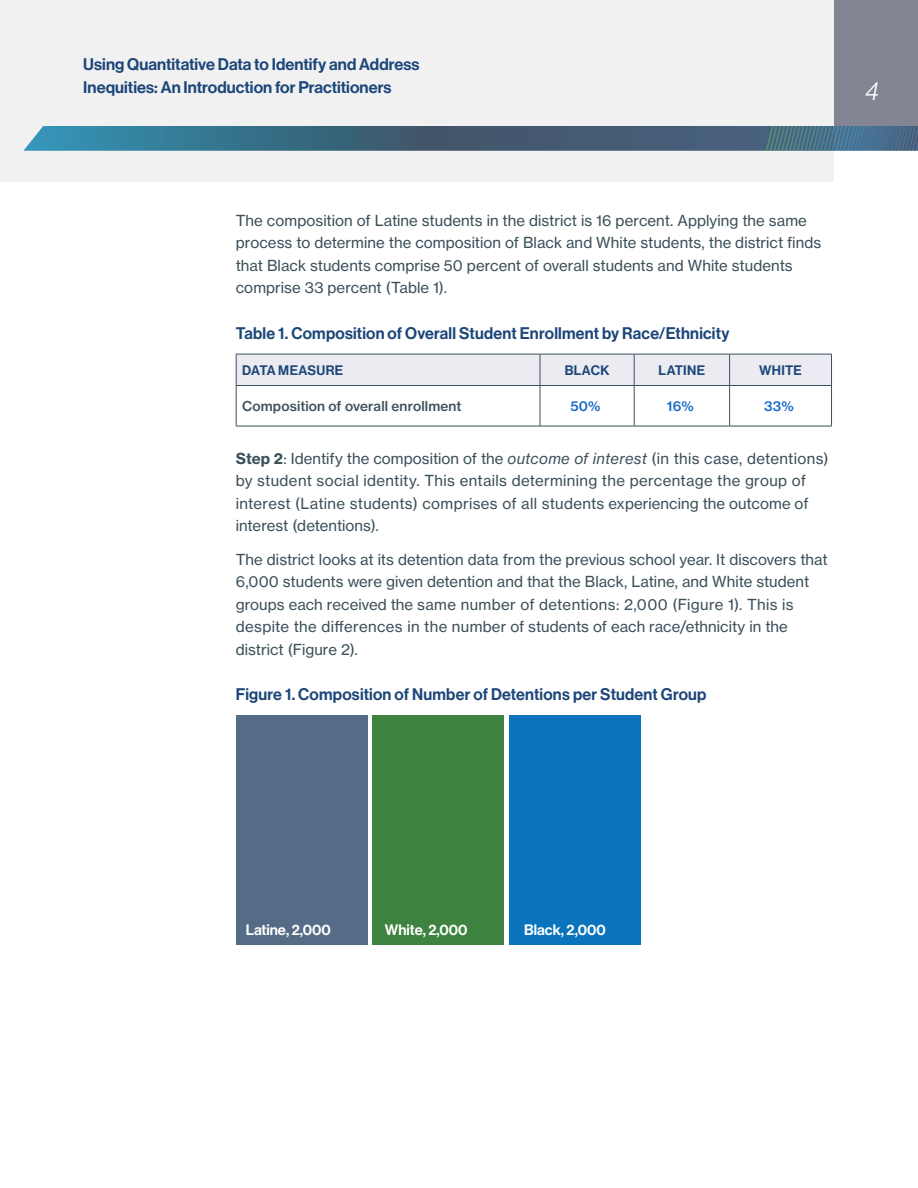
<style>
.page{position:relative;width:918px;height:1188px;background:#fff}
.page>*{position:absolute;margin:0;border:0;box-sizing:border-box;transform-origin:0 0}
.t1{font:25.5px "N Haas Grotesk DS Pro 46 Lt It";color:#fff}
.t2{font:16.5px/22.5px "N Haas Grotesk DS Pro 65 Md";letter-spacing:.005em;color:#1c4679}
.t3{font:15px/22.5px "N Haas Grotesk TX Pro 55 Rg";letter-spacing:.005em;color:#3c505a}
.t4{font:14.85px "N Haas Grotesk DS Pro 65 Md";color:#fff}
.t5{font:13.5px "N Haas Grotesk TX Pro 65 Md";letter-spacing:.01em;color:#3c505a}
.t6{font:13.5px "N Haas Grotesk DS Pro 65 Md";letter-spacing:.03em;color:#1c4679}
.t7{font:13.5px "N Haas Grotesk TX Pro 65 Md";color:#1569c8}
.s1{font-family:"N Haas Grotesk TX Pro 75 Bd"}
.s2{font-family:"N Haas Grotesk TX Pro 56 It"}
</style>
<div class="page">
<div style="left:0;top:0;width:834px;height:182px;background:#f1f1f2"></div>
<svg style="left:23px;top:126px;width:895px;height:25px;background:#436d85"></svg>
<div style="left:834px;top:0;width:84px;height:126px;background:#838593"></div>
<div style="left:237px;top:355px;width:594px;height:30px;background:#ebebf1"></div>
<hr style="left:540px;top:354px;width:1px;height:31px;background:#3c505a">
<hr style="left:634px;top:354px;width:1px;height:31px;background:#3c505a">
<hr style="left:729px;top:354px;width:1px;height:31px;background:#3c505a">
<hr style="left:634px;top:386px;width:1px;height:40px;background:#3c505a">
<hr style="left:729px;top:386px;width:1px;height:40px;background:#3c505a">
<hr style="left:831px;top:386px;width:1px;height:40px;background:#3c505a">
<hr style="left:540px;top:426px;width:94px;height:1px;background:#3c505a">
<hr style="left:634px;top:426px;width:96px;height:1px;background:#3c505a">
<hr style="left:730px;top:426px;width:102px;height:1px;background:#3c505a">
<hr style="left:236px;top:386px;width:1px;height:40px;background:#3c505a">
<hr style="left:540px;top:386px;width:1px;height:40px;background:#3c505a">
<hr style="left:236px;top:426px;width:304px;height:1px;background:#3c505a">
<hr style="left:236px;top:354px;width:304px;height:1px;background:#3c505a">
<hr style="left:236px;top:354px;width:1px;height:31px;background:#3c505a">
<hr style="left:540px;top:354px;width:94px;height:1px;background:#3c505a">
<hr style="left:634px;top:354px;width:96px;height:1px;background:#3c505a">
<hr style="left:730px;top:354px;width:102px;height:1px;background:#3c505a">
<hr style="left:831px;top:354px;width:1px;height:31px;background:#3c505a">
<hr style="left:236px;top:385px;width:304px;height:1px;background:#3c505a">
<hr style="left:540px;top:385px;width:94px;height:1px;background:#3c505a">
<hr style="left:634px;top:385px;width:96px;height:1px;background:#3c505a">
<hr style="left:730px;top:385px;width:102px;height:1px;background:#3c505a">
<div style="left:236px;top:716px;width:132px;height:229px;background:#546c85"></div>
<div style="left:373px;top:716px;width:131px;height:229px;background:#3d823e"></div>
<div style="left:509px;top:716px;width:132px;height:229px;background:#0974bb"></div>
<p class="t2" style="left:83px;top:54px;width:338px">Using Quantitative Data to Identify and Address<br>Inequities: An Introduction for Practitioners</p>
<h1 class="t1" style="left:865px;top:76px;width:15px">4</h1>
<p class="t3" style="left:236px;top:209px;width:587px">The composition of Latine students in the district is 16 percent. Applying the same process to determine the composition of Black and White students, the district finds that Black students comprise 50 percent of overall students and White students comprise 33 percent (Table 1).</p>
<p class="t2" style="left:236px;top:322px;width:495px">Table 1. Composition of Overall Student Enrollment by Race/Ethnicity</p>
<p class="t6" style="left:242px;top:362px;width:103px">DATA MEASURE</p>
<p class="t6" style="left:565px;top:362px;width:46px">BLACK</p>
<p class="t6" style="left:659px;top:362px;width:48px">LATINE</p>
<p class="t6" style="left:759px;top:362px;width:44px">WHITE</p>
<p class="t5" style="left:242px;top:398px;width:221px">Composition of overall enrollment</p>
<p class="t7" style="left:571px;top:398px;width:32px">50%</p>
<p class="t7" style="left:667px;top:398px;width:28px">16%</p>
<p class="t7" style="left:764px;top:398px;width:31px">33%</p>
<p class="t3" style="left:236px;top:447px;width:594px"><span class="s1">Step 2</span>: Identify the composition of the <span class="s2">outcome of interest</span> (in this case, detentions) by student social identity. This entails determining the percentage the group of interest (Latine students) comprises of all students experiencing the outcome of interest (detentions).</p>
<p class="t3" style="left:236px;top:548px;width:593px">The district looks at its detention data from the previous school year. It discovers that 6,000 students were given detention and that the Black, Latine, and White student groups each received the same number of detentions: 2,000 (Figure 1). This is despite the differences in the number of students of each race/ethnicity in the district (Figure 2).</p>
<p class="t2" style="left:236px;top:683px;width:472px">Figure 1. Composition of Number of Detentions per Student Group</p>
<p class="t4" style="left:246px;top:921px;width:87px">Latine, 2,000</p>
<p class="t4" style="left:385px;top:921px;width:84px">White, 2,000</p>
<p class="t4" style="left:524px;top:921px;width:83px">Black, 2,000</p>
</div>
